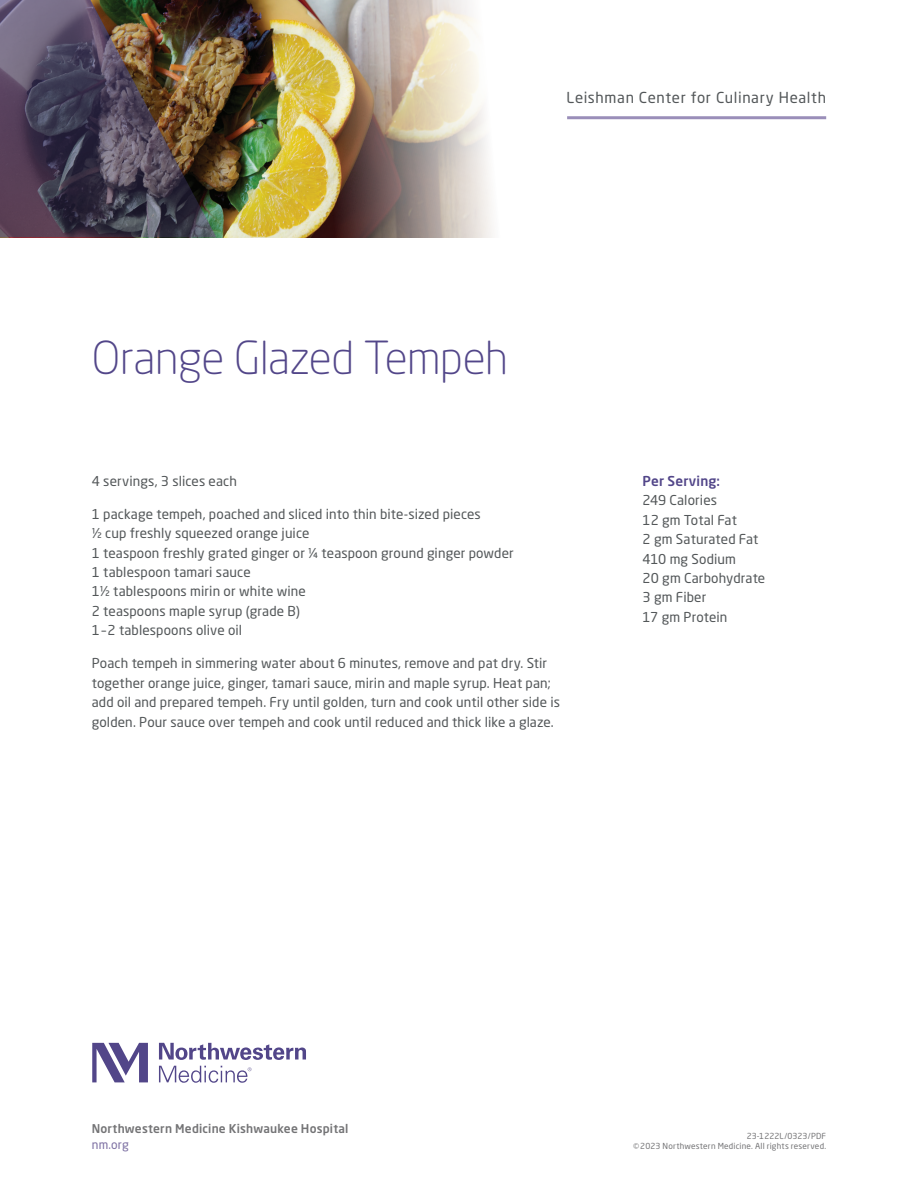
<style>
.page{position:relative;width:918px;height:1188px;background:#fff}
.page>*{position:absolute;margin:0;border:0;box-sizing:border-box;transform-origin:0 0}
.t1{font:300 45px "Neo Sans Pro";letter-spacing:-.01em;color:#524689}
.t2{font:15px "Neo Sans Pro";letter-spacing:.045em;color:#535759}
.t3{font:13.5px/19.5px "Neo Sans Pro";letter-spacing:.01em;color:#535759}
.t4{font:500 13.5px "Neo Sans Pro";letter-spacing:.01em;color:#524689}
.t5{font:500 12px "Neo Sans Pro";letter-spacing:.015em;color:#747476}
.t6{font:12px "Neo Sans Pro";color:#7c6fa2}
.t7{font:8.25px/10.5px "Neo Sans Pro";letter-spacing:.02em;color:#747476;text-align:right}
</style>
<div class="page">
<img style="left:216px;top:0;width:101px;height:237px">
<svg style="left:317px;top:0;width:509px;height:238px"></svg>
<img style="left:0;top:0;width:216px;height:237px">
<hr style="left:567px;top:116px;width:259px;height:3px;background:#9a8eb9">
<svg style="left:159px;top:1043px;width:147px;height:17px"></svg>
<svg style="left:92px;top:1043px;width:56px;height:39px"></svg>
<svg style="left:159px;top:1066px;width:92px;height:17px"></svg>
<p class="t2" style="left:567px;top:89px;width:261px">Leishman Center for Culinary Health</p>
<h1 class="t1" style="left:92px;top:331px;width:417px">Orange Glazed Tempeh</h1>
<p class="t3" style="left:92px;top:471px;width:147px">4 servings, 3 slices each</p>
<p class="t3" style="left:92px;top:504px;width:424px">1 package tempeh, poached and sliced into thin bite-sized pieces<br>1/2 cup freshly squeezed orange juice<br>1 teaspoon freshly grated ginger or 1/4 teaspoon ground ginger powder 1 tablespoon tamari sauce<br>1½ tablespoons mirin or white wine<br>2 teaspoons maple syrup (grade B)<br>1–2 tablespoons olive oil</p>
<p class="t3" style="left:92px;top:654px;width:470px">Poach tempeh in simmering water about 6 minutes, remove and pat dry. Stir together orange juice, ginger, tamari sauce, mirin and maple syrup. Heat pan; add oil and prepared tempeh. Fry until golden, turn and cook until other side is golden. Pour sauce over tempeh and cook until reduced and thick like a glaze.</p>
<p class="t4" style="left:643px;top:472px;width:79px">Per Serving:</p>
<p class="t3" style="left:643px;top:490px;width:124px">249 Calories<br>12 gm Total Fat<br>2 gm Saturated Fat<br>410 mg Sodium<br>20 gm Carbohydrate<br>3 gm Fiber<br>17 gm Protein</p>
<p class="t5" style="left:92px;top:1121px;width:258px">Northwestern Medicine Kishwaukee Hospital</p>
<p class="t6" style="left:92px;top:1137px;width:39px">nm.org</p>
<p class="t7" style="left:633px;top:1130px;width:195px">23-1222L/0323/PDF<br>©2023 Northwestern Medicine. All rights reserved.</p>
</div>
